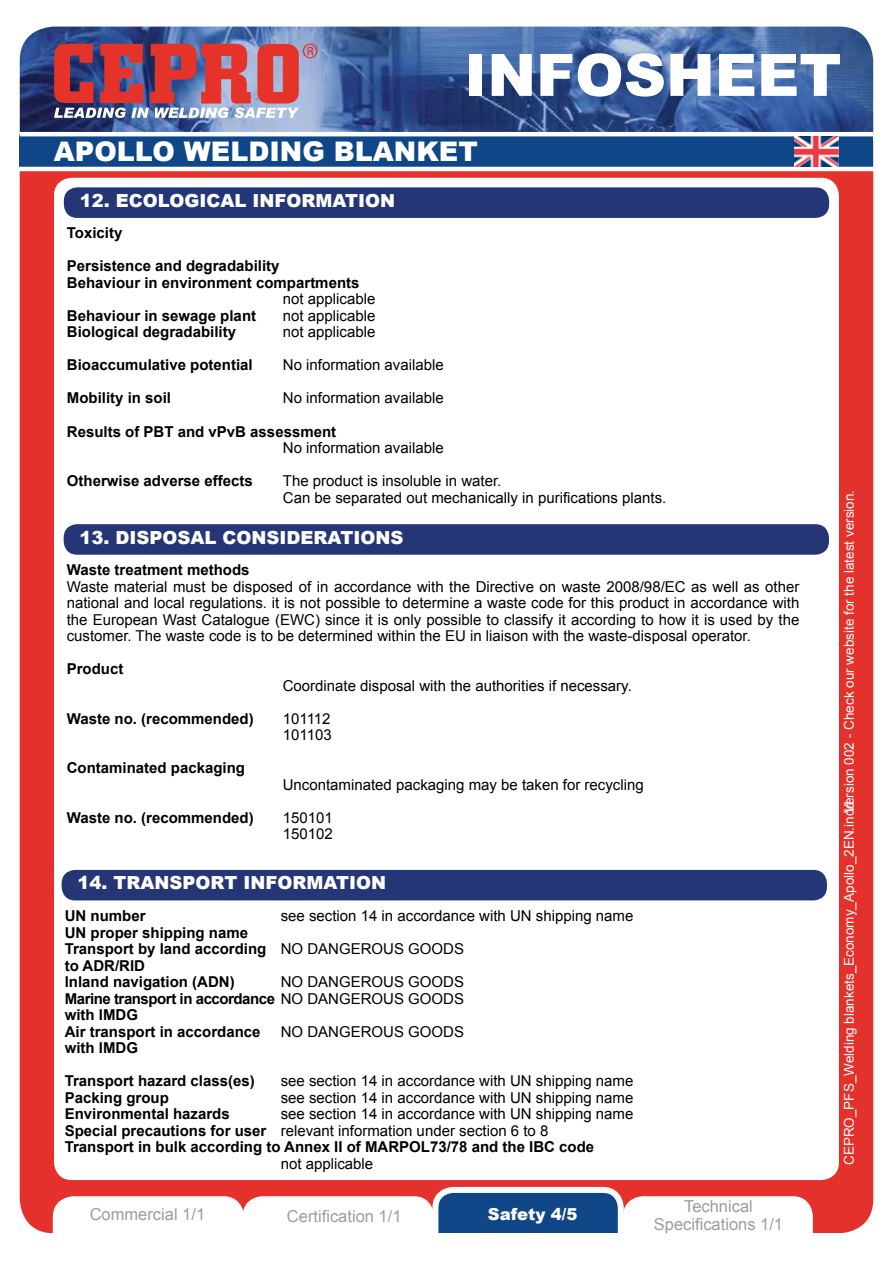
<style>
.page{position:relative;width:893px;height:1263px;background:#fff}
.page>*{position:absolute;margin:0;border:0;box-sizing:border-box;transform-origin:0 0}
.t1{font:900 58.5px "Arial";color:#fff}
.t2{font:900 27px "Arial";color:#fff}
.t3{font:900 18px "Arial";color:#fff}
.t4{font:16.5px/18px "Arial";color:#9d9d9c;text-align:center}
.t5{font:900 16.5px "Arial";color:#fff}
.t6{font:15px/16.5px "Arial";color:#000}
.t7{font:700 15px/16.5px "Arial";color:#000}
.t8{font:13.5px "Arial";color:#fff}
.s1{font-weight:400}
</style>
<div class="page">
<div style="left:20px;top:108px;width:853px;height:1125px;background:#e4312b;border-radius:34px"></div>
<img style="left:20px;top:27px;width:853px;height:105px">
<div style="left:20px;top:134px;width:853px;height:35px;background:#0e4687"></div>
<svg style="left:54px;top:44px;width:263px;height:74px;background:#af6172"></svg>
<div style="left:54px;top:178px;width:785px;height:1002px;background:#fff;border-radius:18px"></div>
<hr style="left:20px;top:132px;width:853px;height:4px;background:#fff">
<hr style="left:17px;top:167px;width:860px;height:4px;background:#fff">
<div style="left:53px;top:1196px;width:379px;height:37px;background:#fff"></div>
<div style="left:435px;top:1190px;width:186px;height:64px;background:#0e4687;border-radius:18px"></div>
<div style="left:432px;top:1187px;width:192px;height:70px;border:6px solid #fff;border-radius:18px"></div>
<div style="left:623px;top:1196px;width:190px;height:37px;background:#fff"></div>
<div style="left:9px;top:1233px;width:883px;height:30px;background:#fff"></div>
<img style="left:794px;top:136px;width:44px;height:31px">
<div style="left:64px;top:187px;width:765px;height:31px;background:#243675;border-radius:14px"></div>
<div style="left:64px;top:524px;width:765px;height:31px;background:#243675;border-radius:14px"></div>
<div style="left:62px;top:870px;width:765px;height:30px;background:#243675;border-radius:14px"></div>
<h1 class="t1" style="left:465px;top:33px;width:387px">DATASHEET</h1>
<h1 class="t1" style="left:465px;top:33px;width:378px">INFOSHEET</h1>
<h2 class="t2" style="left:54px;top:132px;width:426px">APOLLO WELDING BLANKET</h2>
<p class="t3" style="left:80px;top:187px;width:317px">12. ECOLOGICAL INFORMATION</p>
<p class="t7" style="left:67px;top:225px;width:57px">Toxicity</p>
<p class="t7" style="left:67px;top:258px;width:294px">Persistence and degradability<br>Behaviour in environment compartments</p>
<p class="t6" style="left:283px;top:291px;width:94px">not applicable</p>
<p class="t7" style="left:67px;top:308px;width:191px">Behaviour in sewage plant</p>
<p class="t6" style="left:283px;top:308px;width:94px">not applicable</p>
<p class="t7" style="left:67px;top:324px;width:171px">Biological degradability</p>
<p class="t6" style="left:283px;top:324px;width:94px">not applicable</p>
<p class="t7" style="left:67px;top:357px;width:187px">Bioaccumulative potential</p>
<p class="t6" style="left:283px;top:357px;width:162px">No information available</p>
<p class="t7" style="left:67px;top:390px;width:106px">Mobility in soil</p>
<p class="t6" style="left:283px;top:390px;width:162px">No information available</p>
<p class="t7" style="left:67px;top:423px;width:271px">Results of PBT and vPvB assessment</p>
<p class="t6" style="left:283px;top:440px;width:162px">No information available</p>
<p class="t7" style="left:67px;top:473px;width:187px">Otherwise adverse effects</p>
<p class="t6" style="left:283px;top:473px;width:385px">The product is insoluble in water.<br>Can be separated out mechanically in purifications plants.</p>
<p class="t3" style="left:80px;top:524px;width:325px">13. DISPOSAL CONSIDERATIONS</p>
<p class="t7" style="left:67px;top:562px;width:184px">Waste treatment methods</p>
<p class="t6" style="left:67px;top:578px;width:734px;text-align:justify">Waste material must be disposed of in accordance with the Directive on waste 2008/98/EC as well as other national and local regulations. it is not possible to determine a waste code for this product in accordance with the European Wast Catalogue (EWC) since it is only possible to classify it according to how it is used by the customer. The waste code is to be determined within the EU in liaison with the waste-disposal operator.</p>
<p class="t7" style="left:67px;top:661px;width:58px">Product</p>
<p class="t6" style="left:283px;top:677px;width:351px">Coordinate disposal with the authorities if necessary.</p>
<p class="t7" style="left:67px;top:711px;width:188px">Waste no. (recommended)</p>
<p class="t6" style="left:283px;top:710px;width:50px">101112<br>101103</p>
<p class="t7" style="left:67px;top:760px;width:180px">Contaminated packaging</p>
<p class="t6" style="left:283px;top:776px;width:362px">Uncontaminated packaging may be taken for recycling</p>
<p class="t7" style="left:67px;top:810px;width:188px">Waste no. (recommended)</p>
<p class="t6" style="left:283px;top:809px;width:52px">150101<br>150102</p>
<p class="t3" style="left:78px;top:870px;width:310px">14. TRANSPORT INFORMATION</p>
<p class="t7" style="left:65px;top:908px;width:82px">UN number</p>
<p class="t6" style="left:281px;top:908px;width:354px">see section 14 in accordance with UN shipping name</p>
<p class="t7" style="left:65px;top:924px;width:401px">UN proper shipping name<br>Transport by land according <span class="s1">NO DANGEROUS GOODS </span>to ADR/RID<br>Inland navigation (ADN)</p>
<p class="t7" style="left:65px;top:974px;width:401px;text-indent:216px"><span class="s1">NO DANGEROUS GOODS<br></span>Marine transport in accordance <span class="s1">NO DANGEROUS GOODS </span>with IMDG<br>Air transport in accordance</p>
<p class="t6" style="left:281px;top:1023px;width:185px">NO DANGEROUS GOODS</p>
<p class="t7" style="left:65px;top:1040px;width:75px">with IMDG</p>
<p class="t7" style="left:65px;top:1073px;width:192px">Transport hazard class(es)</p>
<p class="t6" style="left:281px;top:1073px;width:354px">see section 14 in accordance with UN shipping name</p>
<p class="t7" style="left:65px;top:1089px;width:106px">Packing group</p>
<p class="t6" style="left:281px;top:1089px;width:354px">see section 14 in accordance with UN shipping name</p>
<p class="t7" style="left:65px;top:1106px;width:167px">Environmental hazards</p>
<p class="t7" style="left:65px;top:1106px;width:570px;text-indent:216px"><span class="s1">see section 14 in accordance with UN shipping name<br></span>Special precautions for user <span class="s1">relevant information under section 6 to 8<br></span>Transport in bulk according to Annex II of MARPOL73/78 and the IBC code</p>
<p class="t6" style="left:281px;top:1155px;width:94px">not applicable</p>
<p class="t4" style="left:90px;top:1205px;width:117px">Commercial 1/1</p>
<p class="t4" style="left:287px;top:1208px;width:116px">Certification 1/1</p>
<p class="t5" style="left:488px;top:1202px;width:91px">Safety 4/5</p>
<p class="t4" style="left:654px;top:1197px;width:131px">Technical<br>Specifications 1/1</p>
<p class="t8" style="left:840px;top:1165px;width:677px;rotate:-90deg">CEPRO_PFS_Welding blankets_Economy_Apollo_2EN.inddVersion 002 - Check our website for the latest version.</p>
</div>
